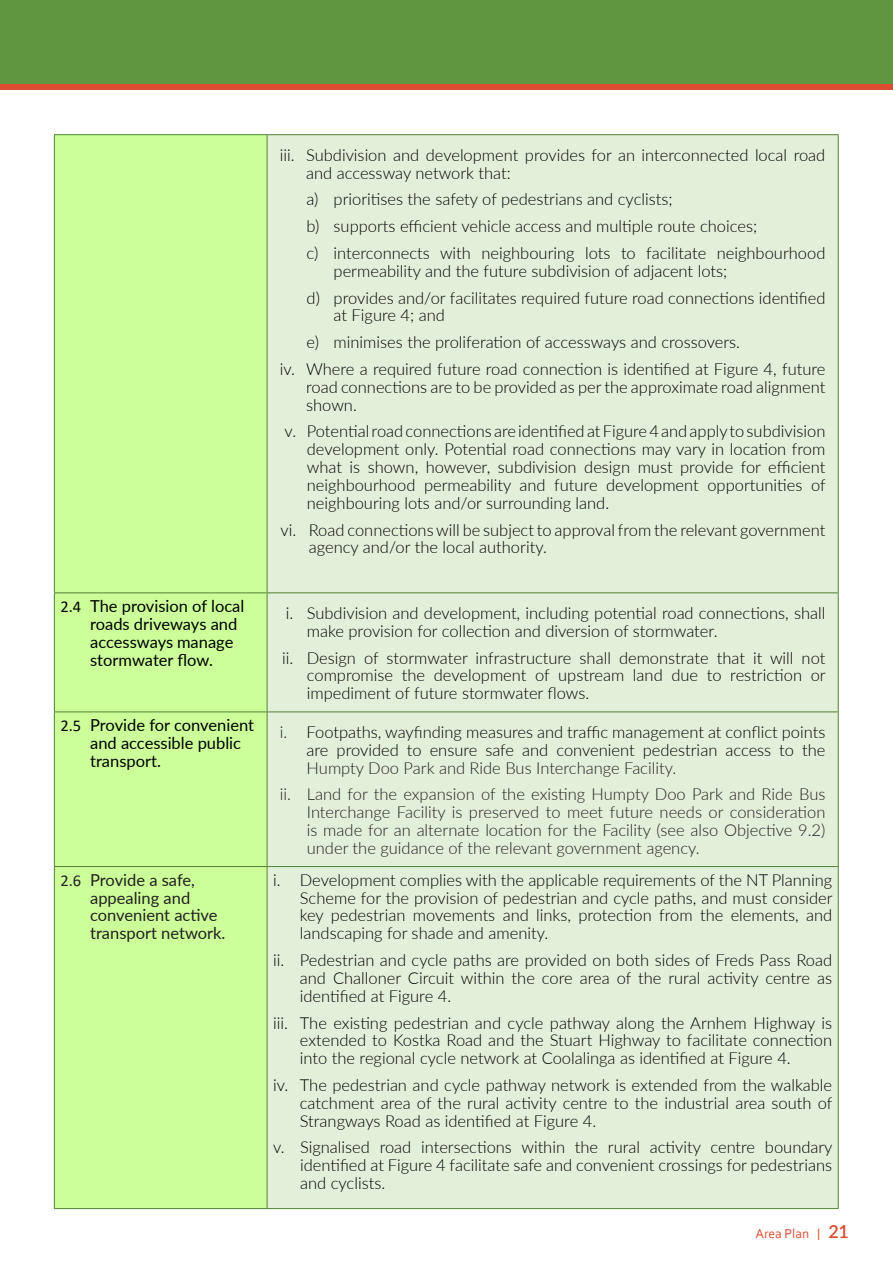
<style>
.page{position:relative;width:893px;height:1263px;background:#fff}
.page>*{position:absolute;margin:0;border:0;box-sizing:border-box;transform-origin:0 0}
.List_Paragraph{font:300 16.5px/17.9px "Lato";color:#000;text-align:justify}
.List_Paragraph-2{font:300 16.5px/17.9px "Lato";color:#231f20;text-align:justify}
.List_Paragraph-3{font:16.5px/17.9px "Lato";color:#000}
.List_Paragraph-4{font:16.5px/17.9px "Lato";color:#231f20}
.t1{font:13.5px "Corbel";color:#db4c30}
.s1{font-family:"Calibri"}
.s2{color:#231f20}
.s3{font-family:"Lato";font-weight:600;font-style:italic;font-size:12px}
.s4{font-family:"Lato";font-weight:600;font-size:18px}
</style>
<div class="page">
<div style="left:0;top:0;width:893px;height:89px;background:#609640"></div>
<div style="left:0;top:84px;width:893px;height:5px;background:#db4c30"></div>
<div style="left:55px;top:135px;width:212px;height:1073px;background:#cf9"></div>
<div style="left:268px;top:135px;width:570px;height:1073px;background:#e2efd9"></div>
<hr style="left:54px;top:134px;width:213px;height:1px;background:#538135">
<hr style="left:54px;top:135px;width:1px;height:457px;background:#538135">
<hr style="left:267px;top:134px;width:572px;height:1px;background:#538135">
<hr style="left:267px;top:135px;width:1px;height:457px;background:#538135">
<hr style="left:838px;top:135px;width:1px;height:457px;background:#538135">
<hr style="left:54px;top:592px;width:213px;height:1px;background:#538135">
<hr style="left:54px;top:593px;width:1px;height:118px;background:#538135">
<hr style="left:267px;top:592px;width:572px;height:1px;background:#538135">
<hr style="left:267px;top:593px;width:1px;height:118px;background:#538135">
<hr style="left:838px;top:593px;width:1px;height:118px;background:#538135">
<hr style="left:54px;top:711px;width:213px;height:1px;background:#538135">
<hr style="left:54px;top:712px;width:1px;height:154px;background:#538135">
<hr style="left:267px;top:711px;width:572px;height:1px;background:#538135">
<hr style="left:267px;top:712px;width:1px;height:154px;background:#538135">
<hr style="left:838px;top:712px;width:1px;height:154px;background:#538135">
<hr style="left:54px;top:866px;width:213px;height:1px;background:#538135">
<hr style="left:54px;top:867px;width:1px;height:341px;background:#538135">
<hr style="left:267px;top:866px;width:572px;height:1px;background:#538135">
<hr style="left:267px;top:867px;width:1px;height:341px;background:#538135">
<hr style="left:838px;top:867px;width:1px;height:341px;background:#538135">
<hr style="left:54px;top:1208px;width:213px;height:1px;background:#538135">
<hr style="left:267px;top:1208px;width:572px;height:1px;background:#538135">
<p class="List_Paragraph" style="left:306px;top:145px;width:521px;text-indent:-26px">iii. Subdivision and development provides for an interconnected local road and accessway network that:</p>
<p class="List_Paragraph" style="left:307px;top:190px;width:368px">a) prioritises the safety of pedestrians and cyclists;</p>
<p class="List_Paragraph" style="left:307px;top:217px;width:452px">b) supports efficient vehicle access and multiple route choices;</p>
<p class="List_Paragraph" style="left:334px;top:243px;width:493px;text-indent:-27px">c) interconnects with neighbouring lots to facilitate neighbourhood permeability and the future subdivision of adjacent lots;</p>
<p class="List_Paragraph" style="left:334px;top:288px;width:493px;text-indent:-27px">d) provides and/or facilitates required future road connections identified at Figure 4; and</p>
<p class="List_Paragraph" style="left:307px;top:333px;width:435px">e) minimises the proliferation of accessways and crossovers.</p>
<p class="List_Paragraph" style="left:306px;top:360px;width:521px;text-indent:-26px">iv. Where a required future road connection is identified at Figure 4, future road connections are to be provided as per the approximate road alignment shown.</p>
<p class="List_Paragraph" style="left:307px;top:422px;width:520px;text-indent:-22px">v. Potential road connections are identified at Figure 4 and apply to subdivision development only. Potential road connections may vary in location from what is shown, however, subdivision design must provide for efficient neighbourhood permeability and future development opportunities of neighbouring lots and/or surrounding land.</p>
<p class="List_Paragraph" style="left:309px;top:520px;width:518px;text-indent:-28px">vi. Road connections will be subject to approval from the relevant government agency and/or the local authority.</p>
<p class="List_Paragraph-3" style="left:90px;top:596px;width:156px;text-indent:-30px"><span class="s1">2.4</span> The provision of local roads driveways and accessways manage stormwater flow.</p>
<p class="List_Paragraph" style="left:307px;top:603px;width:520px;text-indent:-21px">i. Subdivision and development, including potential road connections, shall make provision for collection and diversion of stormwater.</p>
<p class="List_Paragraph" style="left:307px;top:648px;width:520px;text-indent:-25px">ii. Design of stormwater infrastructure shall demonstrate that it will not compromise the development of upstream land due to restriction or impediment of future stormwater flows.</p>
<p class="List_Paragraph-3" style="left:90px;top:715px;width:165px;text-indent:-30px"><span class="s1">2.5</span> Provide for convenient and accessible public transport.</p>
<p class="List_Paragraph" style="left:307px;top:722px;width:520px;text-indent:-27px"><span class="s2">i.</span> Footpaths, wayfinding measures and traffic management at conflict points are provided to ensure safe and convenient pedestrian access to the <span class="s2">Humpty Doo Park and Ride Bus Interchange Facility.</span></p>
<p class="List_Paragraph-2" style="left:307px;top:785px;width:520px;text-indent:-27px">ii. Land for the expansion of the existing Humpty Doo Park and Ride Bus Interchange Facility is preserved to meet future needs or consideration is made for an alternate location for the Facility (see also Objective 9.2) under the guidance of the relevant government agency.</p>
<p class="List_Paragraph-4" style="left:90px;top:870px;width:137px;text-indent:-30px"><span class="s1">2.6</span> Provide a safe, appealing and convenient active transport network.</p>
<p class="List_Paragraph" style="left:300px;top:870px;width:534px;text-indent:-27px">i. Development complies with the applicable requirements of the NT Planning Scheme for the provision of pedestrian and cycle paths, and must consider key pedestrian movements and links, protection from the elements, and landscaping for shade and amenity.</p>
<p class="List_Paragraph" style="left:300px;top:951px;width:534px;text-indent:-27px">ii. Pedestrian and cycle paths are provided on both sides of Freds Pass Road and Challoner Circuit within the core area of the rural activity centre as identified at Figure 4.</p>
<p class="List_Paragraph" style="left:300px;top:1013px;width:534px;text-indent:-27px">iii. The existing pedestrian and cycle pathway along the Arnhem Highway is extended to Kostka Road and the Stuart Highway to facilitate connection into the regional cycle network at Coolalinga as identified at Figure 4.</p>
<p class="List_Paragraph" style="left:300px;top:1075px;width:534px;text-indent:-27px">iv. The pedestrian and cycle pathway network is extended from the walkable catchment area of the rural activity centre to the industrial area south of Strangways Road as identified at Figure 4.</p>
<p class="List_Paragraph" style="left:300px;top:1138px;width:534px;text-indent:-27px">v. Signalised road intersections within the rural activity centre boundary identified at Figure 4 facilitate safe and convenient crossings for pedestrians and cyclists.</p>
<p class="t1" style="left:755px;top:1225px;width:95px">Area Plan <span class="s3">|</span> <span class="s4">21</span></p>
</div>
